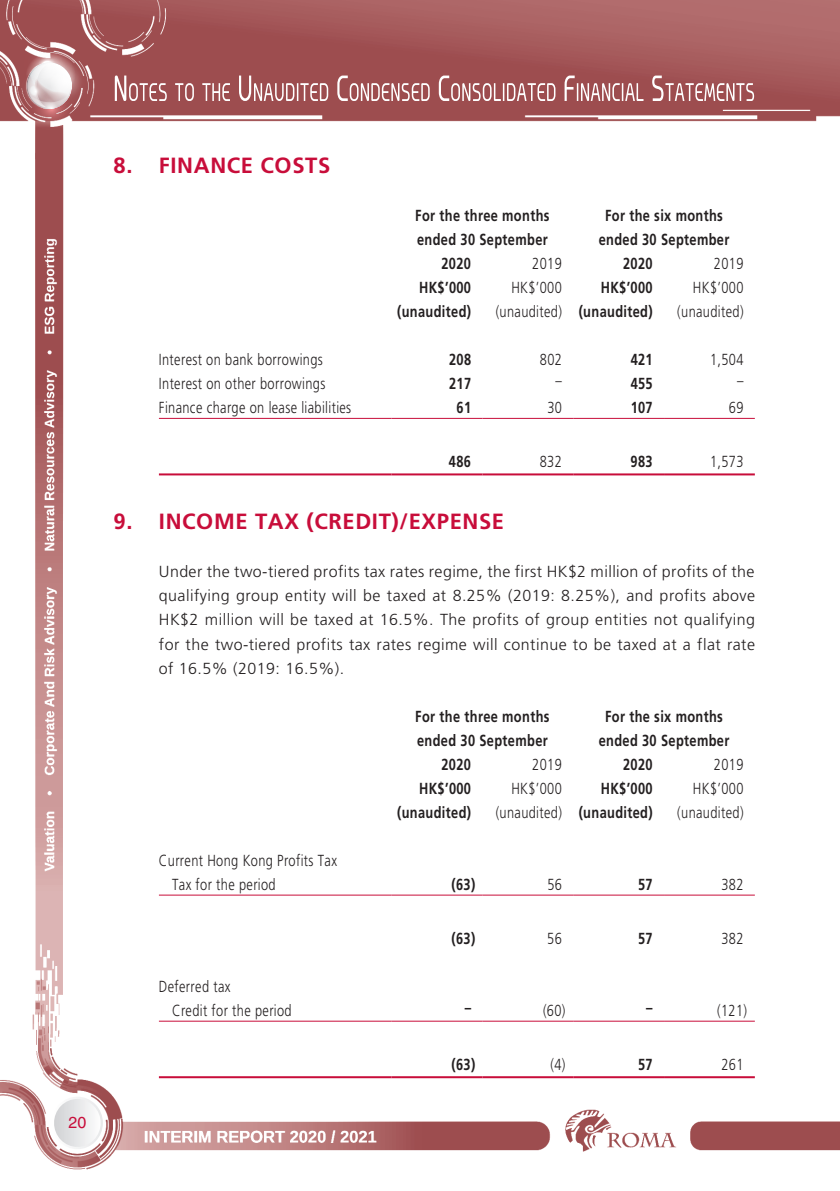
<style>
.page{position:relative;width:840px;height:1191px;background:#fff}
.page>*{position:absolute;margin:0;border:0;box-sizing:border-box;transform-origin:0 0}
.t1{font:700 22px "Frutiger LT Std";letter-spacing:.03em;color:#c80d3a}
.t2{font:300 16px/24px "Frutiger LT Std";letter-spacing:.03em;color:#231f20;scale:.8 1}
.t3{font:300 16px/24px "Frutiger LT Std";letter-spacing:.03em;color:#231f20;text-align:justify}
.t4{font:700 16px/24px "Frutiger LT Std";letter-spacing:.03em;color:#231f20;scale:.8 1}
.t5{font:16px "Helvetica LT Std";color:#c80d3a}
.s1{font-weight:700}
</style>
<div class="page">
<img style="left:0;top:0;width:839px;height:1170px">
<svg style="left:20px;top:42px;width:67px;height:89px"></svg>
<svg style="left:52px;top:1096px;width:51px;height:55px"></svg>
<svg style="left:115px;top:76px;width:638px;height:25px;background:#b37576"></svg>
<hr style="left:159px;top:418px;width:232px;height:1px;background:#c80d3a">
<hr style="left:391px;top:418px;width:91px;height:1px;background:#c80d3a">
<hr style="left:482px;top:418px;width:91px;height:1px;background:#c80d3a">
<hr style="left:573px;top:418px;width:90px;height:1px;background:#c80d3a">
<hr style="left:663px;top:418px;width:91px;height:1px;background:#c80d3a">
<hr style="left:159px;top:473px;width:232px;height:2px;background:#c80d3a">
<hr style="left:391px;top:473px;width:91px;height:2px;background:#c80d3a">
<hr style="left:482px;top:473px;width:91px;height:2px;background:#c80d3a">
<hr style="left:573px;top:473px;width:90px;height:2px;background:#c80d3a">
<hr style="left:663px;top:473px;width:91px;height:2px;background:#c80d3a">
<hr style="left:159px;top:894px;width:232px;height:1px;background:#c80d3a">
<hr style="left:391px;top:894px;width:91px;height:1px;background:#c80d3a">
<hr style="left:482px;top:894px;width:91px;height:1px;background:#c80d3a">
<hr style="left:573px;top:894px;width:90px;height:1px;background:#c80d3a">
<hr style="left:663px;top:894px;width:91px;height:1px;background:#c80d3a">
<hr style="left:159px;top:1020px;width:232px;height:1px;background:#c80d3a">
<hr style="left:391px;top:1020px;width:91px;height:1px;background:#c80d3a">
<hr style="left:482px;top:1020px;width:91px;height:1px;background:#c80d3a">
<hr style="left:573px;top:1020px;width:90px;height:1px;background:#c80d3a">
<hr style="left:663px;top:1020px;width:91px;height:1px;background:#c80d3a">
<hr style="left:159px;top:1076px;width:232px;height:2px;background:#c80d3a">
<hr style="left:391px;top:1076px;width:91px;height:2px;background:#c80d3a">
<hr style="left:482px;top:1076px;width:91px;height:2px;background:#c80d3a">
<hr style="left:573px;top:1076px;width:90px;height:2px;background:#c80d3a">
<hr style="left:663px;top:1076px;width:91px;height:2px;background:#c80d3a">
<p class="t5" style="left:68px;top:1113px;width:19px">20</p>
<h1 class="t1" style="left:113px;top:152px;width:218px">8. FINANCE COSTS</h1>
<p class="t4" style="left:415px;top:203px;width:169px">For the three months ended 30 September</p>
<p class="t4" style="left:598px;top:203px;width:165px;text-align:center">For the six months ended 30 September</p>
<p class="t4" style="left:441px;top:251px;width:38px">2020</p>
<p class="t2" style="left:532px;top:251px;width:38px">2019</p>
<p class="t4" style="left:622px;top:251px;width:38px">2020</p>
<p class="t2" style="left:713px;top:251px;width:38px">2019</p>
<p class="t4" style="left:419px;top:275px;width:66px">HK$’000</p>
<p class="t2" style="left:511px;top:275px;width:65px">HK$’000</p>
<p class="t4" style="left:600px;top:275px;width:66px">HK$’000</p>
<p class="t2" style="left:692px;top:275px;width:65px">HK$’000</p>
<p class="t4" style="left:397px;top:299px;width:94px">(unaudited)</p>
<p class="t2" style="left:495px;top:299px;width:198px">(unaudited) <span class="s1">(unaudited)</span></p>
<p class="t2" style="left:677px;top:299px;width:84px">(unaudited)</p>
<p class="t2" style="left:159px;top:347px;width:206px">Interest on bank borrowings</p>
<p class="t4" style="left:449px;top:347px;width:29px">208</p>
<p class="t2" style="left:539px;top:347px;width:29px">802</p>
<p class="t4" style="left:630px;top:347px;width:29px">421</p>
<p class="t2" style="left:709px;top:347px;width:43px">1,504</p>
<p class="t2" style="left:159px;top:371px;width:209px">Interest on other borrowings</p>
<p class="t4" style="left:449px;top:371px;width:29px">217</p>
<p class="t2" style="left:555px;top:369px;width:10px">–</p>
<p class="t4" style="left:630px;top:371px;width:29px">455</p>
<p class="t2" style="left:736px;top:369px;width:10px">–</p>
<p class="t2" style="left:159px;top:395px;width:242px">Finance charge on lease liabilities</p>
<p class="t4" style="left:456px;top:395px;width:20px">61</p>
<p class="t2" style="left:547px;top:395px;width:20px">30</p>
<p class="t4" style="left:630px;top:395px;width:29px">107</p>
<p class="t2" style="left:728px;top:395px;width:20px">69</p>
<p class="t4" style="left:448px;top:449px;width:29px">486</p>
<p class="t2" style="left:539px;top:449px;width:29px">832</p>
<p class="t4" style="left:630px;top:449px;width:29px">983</p>
<p class="t2" style="left:709px;top:449px;width:43px">1,573</p>
<h1 class="t1" style="left:113px;top:509px;width:392px">9. INCOME TAX (CREDIT)/EXPENSE</h1>
<p class="t3" style="left:159px;top:560px;width:597px">Under the two-tiered profits tax rates regime, the first HK$2 million of profits of the qualifying group entity will be taxed at 8.25% (2019: 8.25%), and profits above HK$2 million will be taxed at 16.5%. The profits of group entities not qualifying for the two-tiered profits tax rates regime will continue to be taxed at a flat rate of 16.5% (2019: 16.5%).</p>
<p class="t4" style="left:415px;top:704px;width:169px">For the three months ended 30 September</p>
<p class="t4" style="left:598px;top:704px;width:165px;text-align:center">For the six months ended 30 September</p>
<p class="t4" style="left:441px;top:752px;width:38px">2020</p>
<p class="t2" style="left:532px;top:752px;width:38px">2019</p>
<p class="t4" style="left:622px;top:752px;width:38px">2020</p>
<p class="t2" style="left:713px;top:752px;width:38px">2019</p>
<p class="t4" style="left:419px;top:776px;width:66px">HK$’000</p>
<p class="t2" style="left:511px;top:776px;width:65px">HK$’000</p>
<p class="t4" style="left:600px;top:776px;width:66px">HK$’000</p>
<p class="t2" style="left:692px;top:776px;width:65px">HK$’000</p>
<p class="t4" style="left:397px;top:800px;width:94px">(unaudited)</p>
<p class="t2" style="left:495px;top:800px;width:198px">(unaudited) <span class="s1">(unaudited)</span></p>
<p class="t2" style="left:677px;top:800px;width:84px">(unaudited)</p>
<p class="t2" style="left:172px;top:848px;width:207px;text-indent:-13px">Current Hong Kong Profits Tax<br>Tax for the period</p>
<p class="t4" style="left:451px;top:872px;width:31px">(63)</p>
<p class="t2" style="left:547px;top:872px;width:20px">56</p>
<p class="t4" style="left:637px;top:872px;width:20px">57</p>
<p class="t2" style="left:721px;top:872px;width:29px">382</p>
<p class="t4" style="left:451px;top:926px;width:31px">(63)</p>
<p class="t2" style="left:547px;top:926px;width:20px">56</p>
<p class="t4" style="left:637px;top:926px;width:20px">57</p>
<p class="t2" style="left:721px;top:926px;width:29px">382</p>
<p class="t2" style="left:172px;top:974px;width:151px;text-indent:-13px">Deferred tax<br>Credit for the period</p>
<p class="t4" style="left:464px;top:995px;width:10px">–</p>
<p class="t2" style="left:542px;top:998px;width:30px">(60)</p>
<p class="t4" style="left:646px;top:995px;width:10px">–</p>
<p class="t2" style="left:716px;top:998px;width:39px">(121)</p>
<p class="t4" style="left:451px;top:1052px;width:31px">(63)</p>
<p class="t2" style="left:550px;top:1052px;width:20px">(4)</p>
<p class="t4" style="left:637px;top:1052px;width:20px">57</p>
<p class="t2" style="left:721px;top:1052px;width:29px">261</p>
</div>
